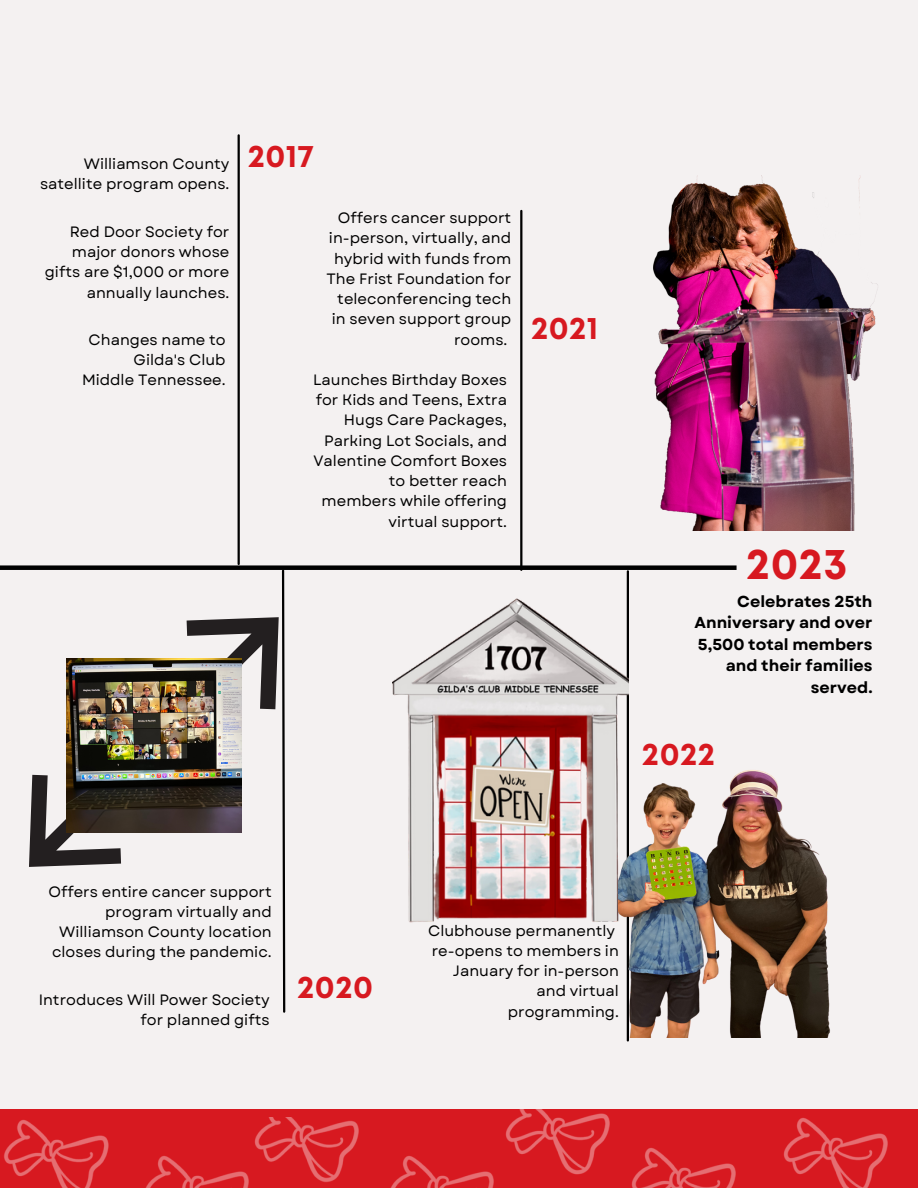
<style>
.page{position:relative;width:918px;height:1188px;background:#f4f1f1}
.page>*{position:absolute;margin:0;border:0;box-sizing:border-box;transform-origin:0 0}
.t1{font:700 43.5px "Mont";color:#d71920}
.t2{font:700 31.5px "Mont";letter-spacing:.015em;color:#d71920}
.t3{font:700 15.9px/21.3px "Garet";color:#000;text-align:right}
.t4{font:15px/20.2px "Garet";color:#000;text-align:right}
</style>
<div class="page">
<div style="left:0;top:1109px;width:918px;height:79px;background:#d71920"></div>
<img style="left:4px;top:1120px;width:105px;height:68px">
<img style="left:145px;top:1156px;width:81px;height:32px">
<img style="left:226px;top:1117px;width:133px;height:71px">
<img style="left:390px;top:1156px;width:87px;height:32px">
<img style="left:477px;top:1110px;width:126px;height:78px">
<img style="left:603px;top:1113px;width:133px;height:75px">
<img style="left:783px;top:1118px;width:105px;height:70px">
<div style="left:0;top:565px;width:737px;height:5px;background:#000"></div>
<img style="left:653px;top:176px;width:225px;height:354px">
<hr style="left:627px;top:571px;width:2px;height:469px;background:#000">
<hr style="left:238px;top:135px;width:2px;height:429px;background:#000">
<hr style="left:520px;top:211px;width:2px;height:359px;background:#000">
<img style="left:392px;top:593px;width:237px;height:449px">
<img style="left:619px;top:757px;width:211px;height:281px">
<svg style="left:168px;top:570px;width:118px;height:443px"></svg>
<svg style="left:29px;top:754px;width:113px;height:113px"></svg>
<img style="left:67px;top:658px;width:174px;height:174px">
<p class="t4" style="left:40px;top:154px;width:191px">Williamson County satellite program opens.</p>
<p class="t4" style="left:45px;top:222px;width:186px">Red Door Society for major donors whose gifts are $1,000 or more annually launches.</p>
<p class="t4" style="left:89px;top:329px;width:139px">Changes name to</p>
<p class="t4" style="left:134px;top:350px;width:94px">Gilda's Club</p>
<p class="t4" style="left:82px;top:370px;width:145px">Middle Tennessee.</p>
<p class="t2" style="left:248px;top:144px;width:68px">2017</p>
<p class="t4" style="left:326px;top:208px;width:186px">Offers cancer support in-person, virtually, and hybrid with funds from<br>The Frist Foundation for teleconferencing tech in seven support group rooms.</p>
<p class="t4" style="left:313px;top:370px;width:195px">Launches Birthday Boxes for Kids and Teens, Extra<br>Hugs Care Packages,<br>Parking Lot Socials, and<br>Valentine Comfort Boxes to better reach members while offering virtual support.</p>
<p class="t2" style="left:531px;top:317px;width:69px">2021</p>
<p class="t1" style="left:746px;top:547px;width:103px">2023</p>
<p class="t3" style="left:694px;top:591px;width:180px">Celebrates 25th<br>Anniversary and over<br>5,500 total members and their families served.</p>
<p class="t2" style="left:642px;top:742px;width:75px">2022</p>
<p class="t4" style="left:48px;top:881px;width:225px">Offers entire cancer support program virtually and<br>Williamson County location closes during the pandemic.</p>
<p class="t4" style="left:39px;top:990px;width:232px">Introduces Will Power Society</p>
<p class="t4" style="left:140px;top:1010px;width:131px">for planned gifts</p>
<p class="t2" style="left:297px;top:975px;width:77px">2020</p>
<p class="t4" style="left:428px;top:920px;width:189px">Clubhouse permanently</p>
<p class="t4" style="left:432px;top:941px;width:189px">re-opens to members in<br>January for in-person and virtual programming.</p>
</div>
